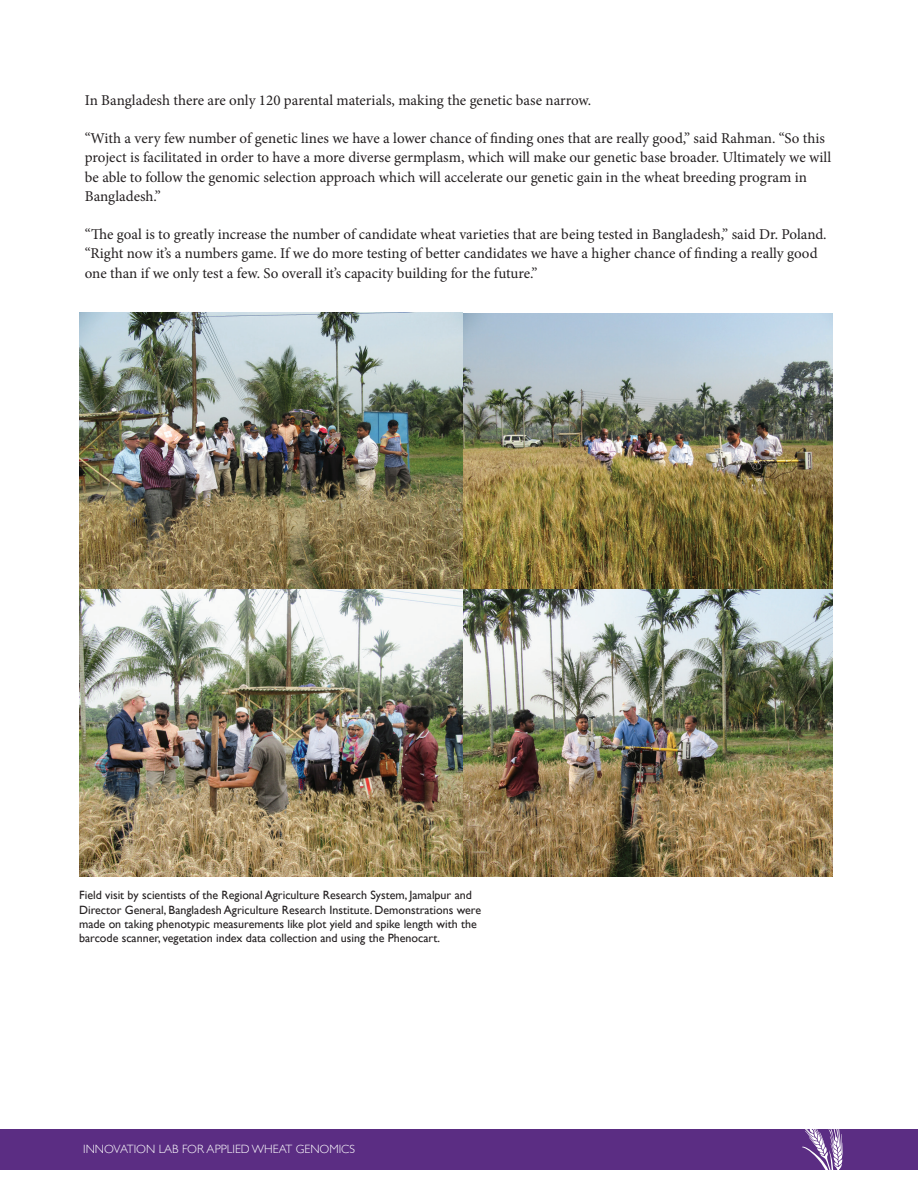
<style>
.page{position:relative;width:918px;height:1188px;background:#fff}
.page>*{position:absolute;margin:0;border:0;box-sizing:border-box;transform-origin:0 0}
.t1{font:15px/19.5px "Minion Pro";color:#231f20}
.t2{font:12px/14.4px "Gill Sans";color:#231f20}
.t3{font:300 12px "Gill Sans";color:#fff}
</style>
<div class="page">
<img style="left:462px;top:314px;width:371px;height:276px">
<img style="left:462px;top:590px;width:371px;height:287px">
<img style="left:79px;top:313px;width:383px;height:276px">
<img style="left:79px;top:589px;width:383px;height:288px">
<div style="left:0;top:1130px;width:918px;height:40px;background:#5b2d83"></div>
<svg style="left:799px;top:1129px;width:50px;height:41px"></svg>
<p class="t1" style="left:85px;top:91px;width:508px">In Bangladesh there are only 120 parental materials, making the genetic base narrow.</p>
<p class="t1" style="left:85px;top:128px;width:748px">“With a very few number of genetic lines we have a lower chance of finding ones that are really good,” said Rahman. “So this project is facilitated in order to have a more diverse germplasm, which will make our genetic base broader. Ultimately we will be able to follow the genomic selection approach which will accelerate our genetic gain in the wheat breeding program in Bangladesh.”</p>
<p class="t1" style="left:85px;top:224px;width:743px">“The goal is to greatly increase the number of candidate wheat varieties that are being tested in Bangladesh,” said Dr. Poland. “Right now it’s a numbers game. If we do more testing of better candidates we have a higher chance of finding a really good one than if we only test a few. So overall it’s capacity building for the future.”</p>
<p class="t2" style="left:79px;top:888px;width:404px">Field visit by scientists of the Regional Agriculture Research System, Jamalpur and Director General, Bangladesh Agriculture Research Institute. Demonstrations were made on taking phenotypic measurements like plot yield and spike length with the barcode scanner, vegetation index data collection and using the Phenocart.</p>
<p class="t3" style="left:83px;top:1139px;width:273px">INNOVATION LAB FOR APPLIED WHEAT GENOMICS</p>
</div>
